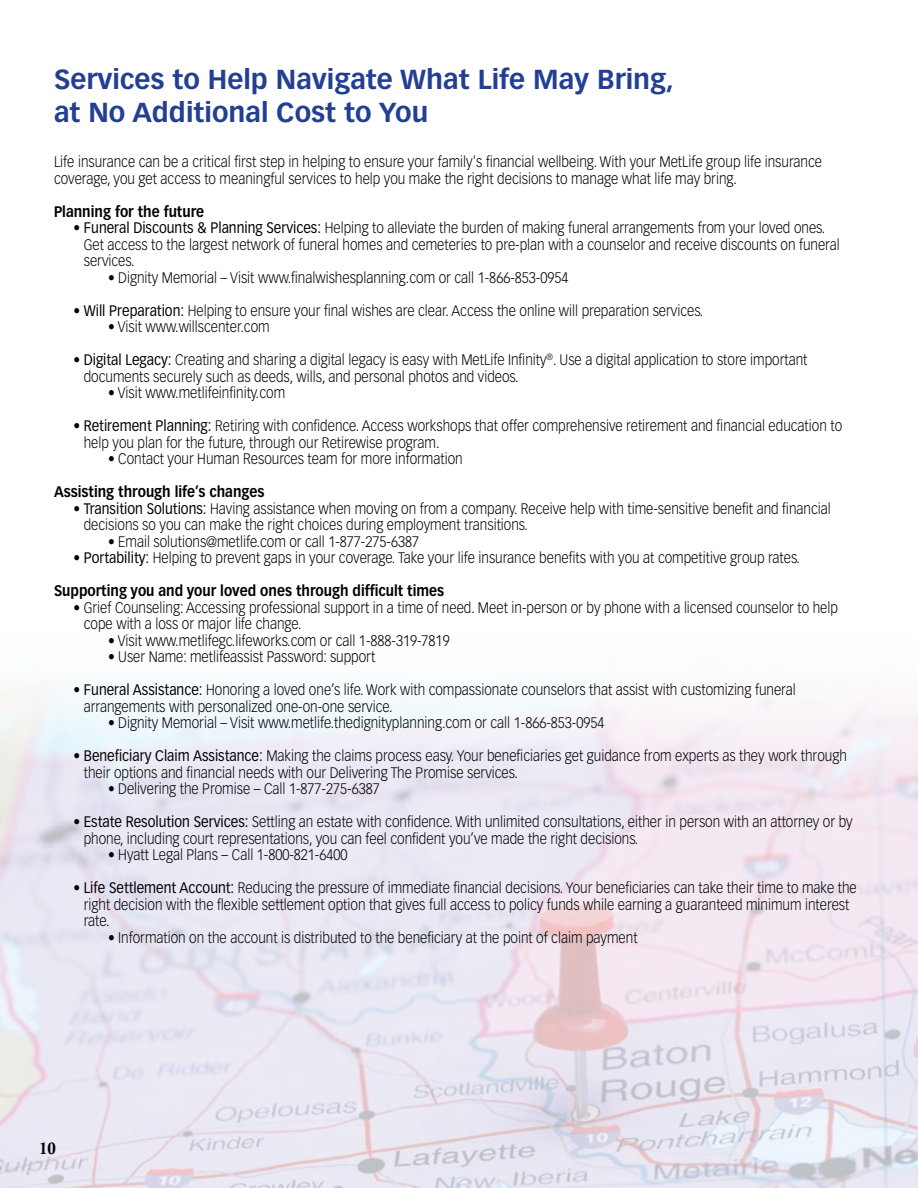
<style>
.page{position:relative;width:918px;height:1188px;background:#fff}
.page>*{position:absolute;margin:0;border:0;box-sizing:border-box;transform-origin:0 0}
.t1{font:700 27px/32.4px "Vectora LT Pro";color:#223f93}
.t2{font:16.5px "Calis MT Bol";color:#000}
.t3{font:300 15px/16.5px "Vectora LT Pro";color:#000;scale:.9 1}
.t4{font:700 15px "Vectora LT Pro";color:#000;scale:.9 1}
.s1{font-weight:400}
</style>
<div class="page">
<img style="left:0;top:692px;width:918px;height:496px">
<h1 class="t1" style="left:54px;top:64px;width:622px">Services to Help Navigate What Life May Bring, at No Additional Cost to You</h1>
<p class="t3" style="left:54px;top:154px;width:855px">Life insurance can be a critical first step in helping to ensure your family's financial wellbeing. With your MetLife group life insurance coverage, you get access to meaningful services to help you make the right decisions to manage what life may bring.</p>
<p class="t4" style="left:54px;top:202px;width:168px">Planning for the future</p>
<p class="t3" style="left:84px;top:220px;width:842px;text-indent:-10px">• <span class="s1">Funeral Discounts &amp; Planning Services:</span> Helping to alleviate the burden of making funeral arrangements from your loved ones.<br>Get access to the largest network of funeral homes and cemeteries to pre-plan with a counselor and receive discounts on funeral services.</p>
<p class="t3" style="left:108px;top:269px;width:513px">• Dignity Memorial – Visit www.finalwishesplanning.com or call 1-866-853-0954</p>
<p class="t3" style="left:73px;top:302px;width:702px">• <span class="s1">Will Preparation:</span> Helping to ensure your final wishes are clear. Access the online will preparation services.</p>
<p class="t3" style="left:108px;top:319px;width:181px">• Visit www.willscenter.com</p>
<p class="t3" style="left:84px;top:352px;width:806px;text-indent:-10px">• <span class="s1">Digital Legacy:</span> Creating and sharing a digital legacy is easy with MetLife Infinity<sup>®</sup>. Use a digital application to store important documents securely such as deeds, wills, and personal photos and videos.</p>
<p class="t3" style="left:108px;top:385px;width:198px">• Visit www.metlifeinfinity.com</p>
<p class="t3" style="left:84px;top:418px;width:844px;text-indent:-10px">• <span class="s1">Retirement Planning:</span> Retiring with confidence. Access workshops that offer comprehensive retirement and financial education to help you plan for the future, through our Retirewise program.</p>
<p class="t3" style="left:108px;top:451px;width:396px">• Contact your Human Resources team for more information</p>
<p class="t4" style="left:54px;top:483px;width:235px">Assisting through life’s changes</p>
<p class="t3" style="left:84px;top:500px;width:832px;text-indent:-10px">• <span class="s1">Transition Solutions:</span> Having assistance when moving on from a company. Receive help with time-sensitive benefit and financial decisions so you can make the right choices during employment transitions.</p>
<p class="t3" style="left:108px;top:533px;width:347px">• Email solutions@metlife.com or call 1-877-275-6387</p>
<p class="t3" style="left:74px;top:550px;width:809px">• <span class="s1">Portability:</span> Helping to prevent gaps in your coverage. Take your life insurance benefits with you at competitive group rates.</p>
<p class="t4" style="left:54px;top:582px;width:435px">Supporting you and your loved ones through difficult times</p>
<p class="t3" style="left:84px;top:599px;width:840px;text-indent:-10px">• Grief Counseling: Accessing professional support in a time of need. Meet in-person or by phone with a licensed counselor to help cope with a loss or major life change.</p>
<p class="t3" style="left:108px;top:632px;width:381px">• Visit www.metlifegc.lifeworks.com or call 1-888-319-7819</p>
<p class="t3" style="left:108px;top:649px;width:298px">• User Name: metlifeassist Password: support</p>
<p class="t3" style="left:84px;top:682px;width:793px;text-indent:-10px">• <span class="s1">Funeral Assistance:</span> Honoring a loved one’s life. Work with compassionate counselors that assist with customizing funeral arrangements with personalized one-on-one service.</p>
<p class="t3" style="left:108px;top:715px;width:553px">• Dignity Memorial – Visit www.metlife.thedignityplanning.com or call 1-866-853-0954</p>
<p class="t3" style="left:84px;top:748px;width:849px;text-indent:-10px">• <span class="s1">Beneficiary Claim Assistance:</span> Making the claims process easy. Your beneficiaries get guidance from experts as they work through their options and financial needs with our Delivering The Promise services.</p>
<p class="t3" style="left:108px;top:781px;width:303px">• Delivering the Promise – Call 1-877-275-6387</p>
<p class="t3" style="left:84px;top:814px;width:856px;text-indent:-10px">• <span class="s1">Estate Resolution Services:</span> Settling an estate with confidence. With unlimited consultations, either in person with an attorney or by phone, including court representations, you can feel confident you’ve made the right decisions.</p>
<p class="t3" style="left:108px;top:847px;width:268px">• Hyatt Legal Plans – Call 1-800-821-6400</p>
<p class="t3" style="left:84px;top:880px;width:860px;text-indent:-10px">• <span class="s1">Life Settlement Account:</span> Reducing the pressure of immediate financial decisions. Your beneficiaries can take their time to make the right decision with the flexible settlement option that gives full access to policy funds while earning a guaranteed minimum interest rate.</p>
<p class="t3" style="left:108px;top:929px;width:590px">• Information on the account is distributed to the beneficiary at the point of claim payment</p>
<p class="t2" style="left:39px;top:1139px;width:18px">10</p>
</div>
